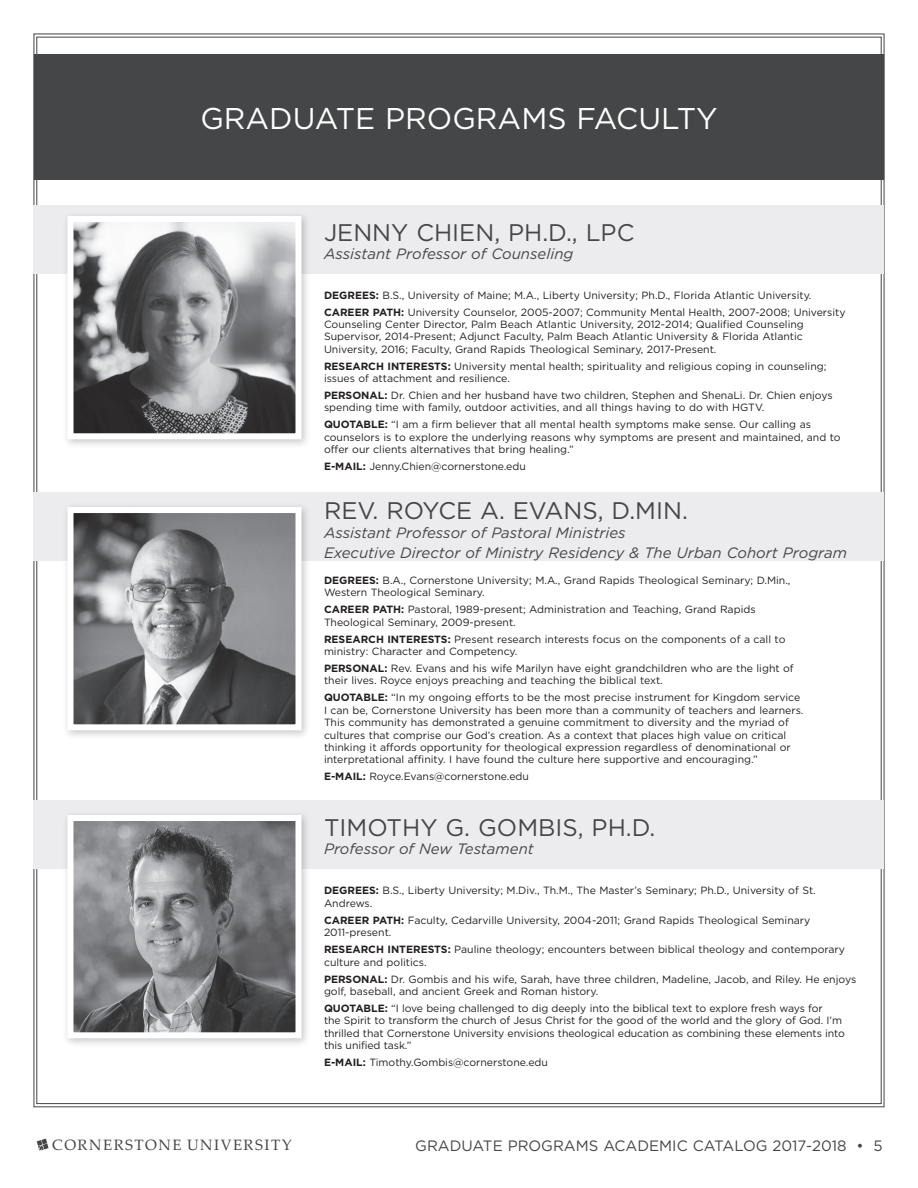
<style>
.page{position:relative;width:918px;height:1188px;background:#fff}
.page>*{position:absolute;margin:0;border:0;box-sizing:border-box;transform-origin:0 0}
.t1{font:30px "Gotham";color:#fff}
.t2{font:24px "Gotham";color:#454647}
.t3{font:italic 15px/19.5px "Gotham";color:#454647}
.t4{font:15px "Gotham";color:#454647}
.t5{font:15px "Palatino Linotype";letter-spacing:.1em;color:#454647}
.t6{font:10.5px/12.5px "Gotham";color:#231f20}
.s1{font-weight:700}
</style>
<div class="page">
<svg style="left:37px;top:1139px;width:12px;height:12px"></svg>
<div style="left:34px;top:54px;width:850px;height:126px;background:#454647"></div>
<div style="left:34px;top:206px;width:850px;height:68px;background:#ececee"></div>
<div style="left:62px;top:211px;width:250px;height:238px;background:#231f20;opacity:.25"></div>
<img style="left:75px;top:223px;width:220px;height:209px">
<div style="left:68px;top:216px;width:234px;height:223px;border:6px solid #fff"></div>
<div style="left:34px;top:492px;width:850px;height:69px;background:#ececee"></div>
<div style="left:62px;top:502px;width:250px;height:238px;background:#231f20;opacity:.25"></div>
<img style="left:75px;top:514px;width:220px;height:209px">
<div style="left:68px;top:507px;width:234px;height:223px;border:6px solid #fff"></div>
<div style="left:34px;top:800px;width:850px;height:69px;background:#ececee"></div>
<div style="left:62px;top:810px;width:250px;height:238px;background:#231f20;opacity:.25"></div>
<img style="left:75px;top:822px;width:220px;height:209px">
<div style="left:68px;top:815px;width:234px;height:223px;border:6px solid #fff"></div>
<h1 class="t1" style="left:200px;top:99px;width:519px">GRADUATE PROGRAMS FACULTY</h1>
<h2 class="t2" style="left:324px;top:217px;width:312px">JENNY CHIEN, PH.D., LPC</h2>
<h3 class="t3" style="left:324px;top:244px;width:251px">Assistant Professor of Counseling</h3>
<p class="t6" style="left:324px;top:286px;width:523px;line-height:17px"><span class="s1">DEGREES:</span> B.S., University of Maine; M.A., Liberty University; Ph.D., Florida Atlantic University.<br><span class="s1">CAREER PATH:</span> University Counselor, 2005-2007; Community Mental Health, 2007-2008; University</p>
<p class="t6" style="left:324px;top:318px;width:481px;text-align:justify">Counseling Center Director, Palm Beach Atlantic University, 2012-2014; Qualified Counseling Supervisor, 2014-Present; Adjunct Faculty, Palm Beach Atlantic University &amp; Florida Atlantic University, 2016; Faculty, Grand Rapids Theological Seminary, 2017-Present.</p>
<p class="t6" style="left:324px;top:359px;width:504px"><span class="s1">RESEARCH INTERESTS:</span> University mental health; spirituality and religious coping in counseling; issues of attachment and resilience.</p>
<p class="t6" style="left:324px;top:389px;width:510px"><span class="s1">PERSONAL:</span> Dr. Chien and her husband have two children, Stephen and ShenaLi. Dr. Chien enjoys spending time with family, outdoor activities, and all things having to do with HGTV.</p>
<p class="t6" style="left:324px;top:418px;width:518px"><span class="s1">QUOTABLE:</span> “I am a firm believer that all mental health symptoms make sense. Our calling as counselors is to explore the underlying reasons why symptoms are present and maintained, and to offer our clients alternatives that bring healing.”</p>
<p class="t6" style="left:324px;top:460px;width:203px"><span class="s1">E-MAIL:</span> Jenny.Chien@cornerstone.edu</p>
<h2 class="t2" style="left:324px;top:495px;width:362px">REV. ROYCE A. EVANS, D.MIN.</h2>
<h3 class="t3" style="left:324px;top:523px;width:525px">Assistant Professor of Pastoral Ministries<br>Executive Director of Ministry Residency &amp; The Urban Cohort Program</h3>
<p class="t6" style="left:324px;top:574px;width:468px"><span class="s1">DEGREES:</span> B.A., Cornerstone University; M.A., Grand Rapids Theological Seminary; D.Min.,<br>Western Theological Seminary.</p>
<p class="t6" style="left:324px;top:603px;width:433px"><span class="s1">CAREER PATH:</span> Pastoral, 1989-present; Administration and Teaching, Grand Rapids<br>Theological Seminary, 2009-present.</p>
<p class="t6" style="left:324px;top:633px;width:463px"><span class="s1">RESEARCH INTERESTS:</span> Present research interests focus on the components of a call to ministry: Character and Competency.</p>
<p class="t6" style="left:324px;top:662px;width:471px"><span class="s1">PERSONAL:</span> Rev. Evans and his wife Marilyn have eight grandchildren who are the light of their lives. Royce enjoys preaching and teaching the biblical text.</p>
<p class="t6" style="left:324px;top:691px;width:479px"><span class="s1">QUOTABLE:</span> “In my ongoing efforts to be the most precise instrument for Kingdom service I can be, Cornerstone University has been more than a community of teachers and learners.<br>This community has demonstrated a genuine commitment to diversity and the myriad of cultures that comprise our God’s creation. As a context that places high value on critical thinking it affords opportunity for theological expression regardless of denominational or interpretational affinity. I have found the culture here supportive and encouraging.”</p>
<p class="t6" style="left:324px;top:770px;width:206px"><span class="s1">E-MAIL:</span> Royce.Evans@cornerstone.edu</p>
<h2 class="t2" style="left:324px;top:812px;width:329px">TIMOTHY G. GOMBIS, PH.D.</h2>
<h3 class="t3" style="left:324px;top:838px;width:211px">Professor of New Testament</h3>
<p class="t6" style="left:324px;top:884px;width:492px"><span class="s1">DEGREES:</span> B.S., Liberty University; M.Div., Th.M., The Master’s Seminary; Ph.D., University of St.<br>Andrews.</p>
<p class="t6" style="left:324px;top:914px;width:488px"><span class="s1">CAREER PATH:</span> Faculty, Cedarville University, 2004-2011; Grand Rapids Theological Seminary<br>2011-present.</p>
<p class="t6" style="left:324px;top:943px;width:523px"><span class="s1">RESEARCH INTERESTS:</span> Pauline theology; encounters between biblical theology and contemporary culture and politics.</p>
<p class="t6" style="left:324px;top:972px;width:534px"><span class="s1">PERSONAL:</span> Dr. Gombis and his wife, Sarah, have three children, Madeline, Jacob, and Riley. He enjoys golf, baseball, and ancient Greek and Roman history.</p>
<p class="t6" style="left:324px;top:1002px;width:523px"><span class="s1">QUOTABLE:</span> “I love being challenged to dig deeply into the biblical text to explore fresh ways for<br>the Spirit to transform the church of Jesus Christ for the good of the world and the glory of God. I’m thrilled that Cornerstone University envisions theological education as combining these elements into this unified task.”</p>
<p class="t6" style="left:324px;top:1056px;width:225px"><span class="s1">E-MAIL:</span> Timothy.Gombis@cornerstone.edu</p>
<h3 class="t5" style="left:52px;top:1134px;width:241px">CORNERSTONE UNIVERSITY</h3>
<h3 class="t4" style="left:415px;top:1136px;width:469px">GRADUATE PROGRAMS ACADEMIC CATALOG 2017-2018 • 5</h3>
</div>
